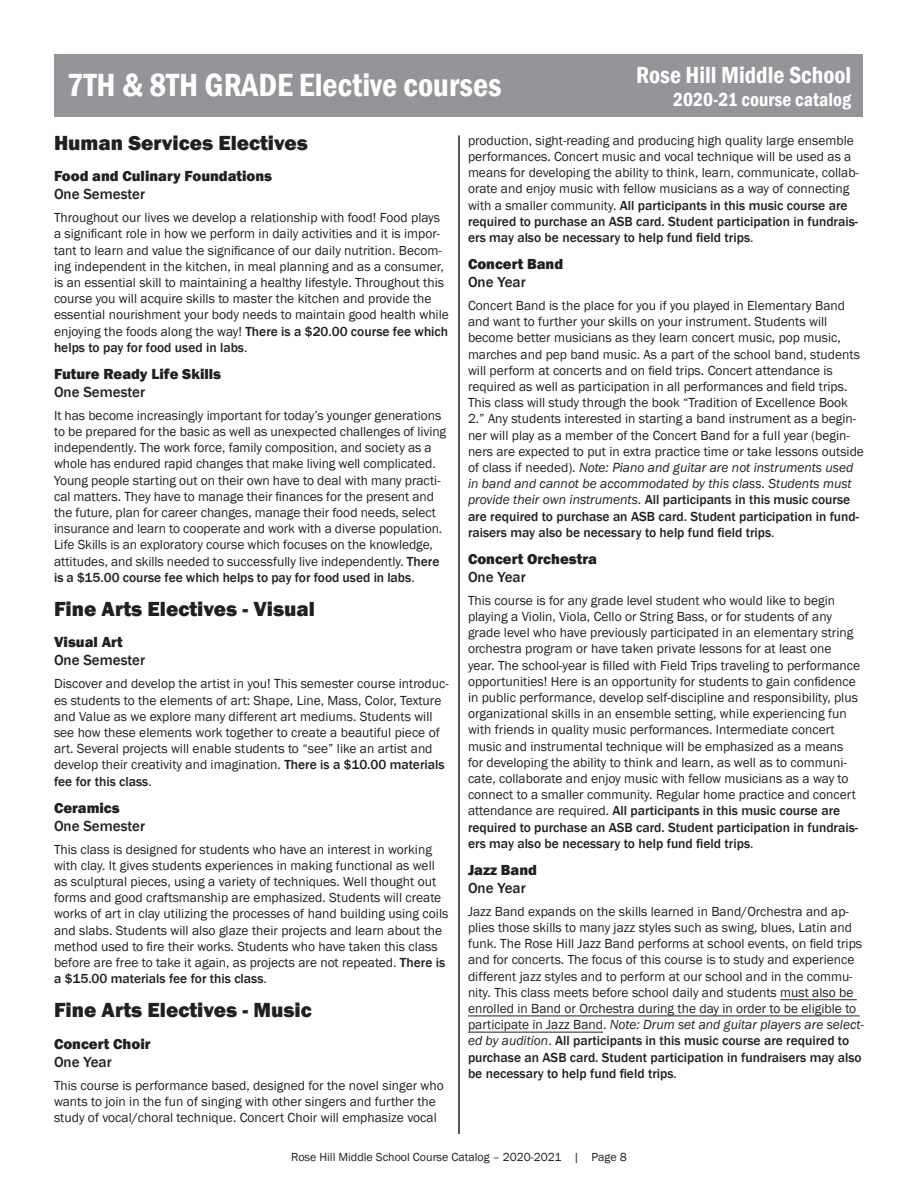
<style>
.page{position:relative;width:918px;height:1188px;background:#fff}
.page>*{position:absolute;margin:0;border:0;box-sizing:border-box;transform-origin:0 0}
.t1{font:600 condensed 33px "Franklin Gothic";color:#fff}
.t2{font:600 condensed 24px "Franklin Gothic";color:#fff}
.Section_heading{font:800 21px "Franklin Gothic";color:#231f20}
.t3{font:600 condensed 19.5px "Franklin Gothic";color:#fff}
.Course_title{font:800 15px "Franklin Gothic";color:#231f20}
.Semester_Year{font:500 15px "Franklin Gothic";color:#231f20}
.Body_Text_space_afte{font:13.5px/16.2px "Franklin Gothic";color:#231f20}
.t4{font:12px "Franklin Gothic";color:#231f20}
.s1{font-weight:500}
.s2{font-style:italic}
</style>
<div class="page">
<div style="left:54px;top:54px;width:808px;height:63px;background:#939598"></div>
<hr style="left:458px;top:135px;width:2px;height:999px;background:#231f20">
<hr style="left:780px;top:999px;width:77px;height:1px;background:#231f20">
<hr style="left:468px;top:1016px;width:392px;height:1px;background:#231f20">
<hr style="left:468px;top:1032px;width:135px;height:1px;background:#231f20">
<h2 class="t2" style="left:636px;top:59px;width:216px">Rose Hill Middle School</h2>
<h3 class="t3" style="left:673px;top:87px;width:179px">2020-21 course catalog</h3>
<p class="t1" style="left:67px;top:63px;width:436px">7TH &amp; 8TH GRADE Elective courses</p>
<p class="Section_heading" style="left:54px;top:129px;width:256px">Human Services Electives</p>
<p class="Course_title" style="left:54px;top:166px;width:220px">Food and Culinary Foundations</p>
<p class="Semester_Year" style="left:54px;top:185px;width:93px">One Semester</p>
<p class="Body_Text_space_afte" style="left:54px;top:210px;width:396px">Throughout our lives we develop a relationship with food! Food plays a significant role in how we perform in daily activities and it is impor&shy;tant to learn and value the significance of our daily nutrition. Becom&shy;ing independent in the kitchen, in meal planning and as a consumer, is an essential skill to maintaining a healthy lifestyle. Throughout this course you will acquire skills to master the kitchen and provide the essential nourishment your body needs to maintain good health while enjoying the foods along the way! <span class="s1">There is a $20.00 course fee which helps to pay for food used in labs</span>.</p>
<p class="Course_title" style="left:54px;top:364px;width:169px">Future Ready Life Skills</p>
<p class="Semester_Year" style="left:54px;top:382px;width:93px">One Semester</p>
<p class="Body_Text_space_afte" style="left:54px;top:407px;width:394px">It has become increasingly important for today’s younger generations to be prepared for the basic as well as unexpected challenges of living independently. The work force, family composition, and society as a whole has endured rapid changes that make living well complicated.<br>Young people starting out on their own have to deal with many practi&shy;cal matters. They have to manage their finances for the present and the future, plan for career changes, manage their food needs, select insurance and learn to cooperate and work with a diverse population.<br>Life Skills is an exploratory course which focuses on the knowledge, attitudes, and skills needed to successfully live independently. <span class="s1">There is a $15.00 course fee which helps to pay for food used in labs</span>.</p>
<p class="Section_heading" style="left:54px;top:595px;width:262px">Fine Arts Electives - Visual</p>
<p class="Course_title" style="left:54px;top:633px;width:70px">Visual Art</p>
<p class="Semester_Year" style="left:54px;top:651px;width:93px">One Semester</p>
<p class="Body_Text_space_afte" style="left:54px;top:676px;width:396px">Discover and develop the artist in you! This semester course introduc&shy;es students to the elements of art: Shape, Line, Mass, Color, Texture and Value as we explore many different art mediums. Students will see how these elements work together to create a beautiful piece of art. Several projects will enable students to “see” like an artist and develop their creativity and imagination. <span class="s1">There is a $10.00 materials fee for this class</span>.</p>
<p class="Course_title" style="left:54px;top:798px;width:67px">Ceramics</p>
<p class="Semester_Year" style="left:54px;top:816px;width:93px">One Semester</p>
<p class="Body_Text_space_afte" style="left:54px;top:841px;width:396px">This class is designed for students who have an interest in working with clay. It gives students experiences in making functional as well as sculptural pieces, using a variety of techniques. Well thought out forms and good craftsmanship are emphasized. Students will create works of art in clay utilizing the processes of hand building using coils and slabs. Students will also glaze their projects and learn about the method used to fire their works. Students who have taken this class before are free to take it again, as projects are not repeated. <span class="s1">There is a $15.00 materials fee for this class</span>.</p>
<p class="Section_heading" style="left:54px;top:997px;width:259px">Fine Arts Electives - Music</p>
<p class="Course_title" style="left:54px;top:1034px;width:98px">Concert Choir</p>
<p class="Semester_Year" style="left:54px;top:1053px;width:59px">One Year</p>
<p class="Body_Text_space_afte" style="left:54px;top:1077px;width:391px">This course is performance based, designed for the novel singer who wants to join in the fun of singing with other singers and further the study of vocal/choral technique. Concert Choir will emphasize vocal</p>
<p class="Body_Text_space_afte" style="left:468px;top:133px;width:393px">production, sight-reading and producing high quality large ensemble performances. Concert music and vocal technique will be used as a means for developing the ability to think, learn, communicate, collab&shy;orate and enjoy music with fellow musicians as a way of connecting with a smaller community. <span class="s1">All participants in this music course are required to purchase an ASB card. Student participation in fundrais&shy;ers may also be necessary to help fund field trips</span>.</p>
<p class="Course_title" style="left:468px;top:254px;width:97px">Concert Band</p>
<p class="Semester_Year" style="left:468px;top:273px;width:59px">One Year</p>
<p class="Body_Text_space_afte" style="left:468px;top:298px;width:398px">Concert Band is the place for you if you played in Elementary Band and want to further your skills on your instrument. Students will become better musicians as they learn concert music, pop music, marches and pep band music. As a part of the school band, students will perform at concerts and on field trips. Concert attendance is required as well as participation in all performances and field trips.<br>This class will study through the book “Tradition of Excellence Book 2.” Any students interested in starting a band instrument as a begin&shy;ner will play as a member of the Concert Band for a full year (begin&shy;ners are expected to put in extra practice time or take lessons outside of class if needed). <span class="s2">Note: Piano and guitar are not instruments used in band and cannot be accommodated by this class. Students must provide their own instruments</span>. <span class="s1">All participants in this music course are required to purchase an ASB card. Student participation in fund&shy;raisers may also be necessary to help fund field trips</span>.</p>
<p class="Course_title" style="left:468px;top:549px;width:131px">Concert Orchestra</p>
<p class="Semester_Year" style="left:468px;top:568px;width:59px">One Year</p>
<p class="Body_Text_space_afte" style="left:468px;top:592px;width:394px">This course is for any grade level student who would like to begin playing a Violin, Viola, Cello or String Bass, or for students of any grade level who have previously participated in an elementary string orchestra program or have taken private lessons for at least one year. The school-year is filled with Field Trips traveling to performance opportunities! Here is an opportunity for students to gain confidence in public performance, develop self-discipline and responsibility, plus organizational skills in an ensemble setting, while experiencing fun with friends in quality music performances. Intermediate concert music and instrumental technique will be emphasized as a means for developing the ability to think and learn, as well as to communi&shy;cate, collaborate and enjoy music with fellow musicians as a way to connect to a smaller community. Regular home practice and concert attendance are required. <span class="s1">All participants in this music course are required to purchase an ASB card. Student participation in fundrais&shy;ers may also be necessary to help fund field trips</span>.</p>
<p class="Course_title" style="left:468px;top:860px;width:70px">Jazz Band</p>
<p class="Semester_Year" style="left:468px;top:878px;width:59px">One Year</p>
<p class="Body_Text_space_afte" style="left:468px;top:903px;width:397px">Jazz Band expands on the skills learned in Band/Orchestra and ap&shy;plies those skills to many jazz styles such as swing, blues, Latin and funk. The Rose Hill Jazz Band performs at school events, on field trips and for concerts. The focus of this course is to study and experience different jazz styles and to perform at our school and in the commu&shy;nity. This class meets before school daily and students must also be enrolled in Band or Orchestra during the day in order to be eligible to participate in Jazz Band. <span class="s2">Note: Drum set and guitar players are select&shy;ed by audition</span>. <span class="s1">All participants in this music course are required to purchase an ASB card. Student participation in fundraisers may also be necessary to help fund field trips</span>.</p>
<p class="t4" style="left:291px;top:1149px;width:337px">Rose Hill Middle School Course Catalog – 2020-2021 | Page 8</p>
</div>
